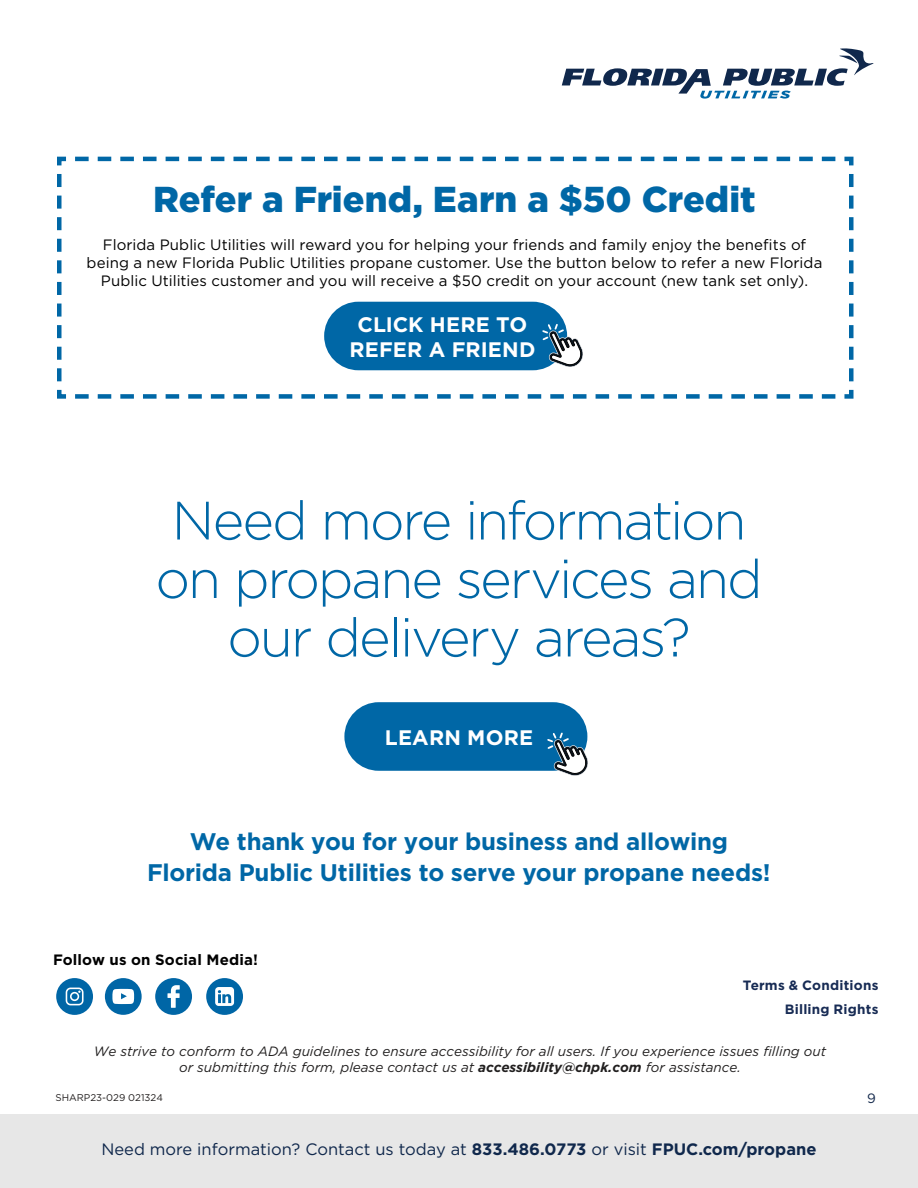
<style>
.page{position:relative;width:918px;height:1188px;background:#fff}
.page>*{position:absolute;margin:0;border:0;box-sizing:border-box;transform-origin:0 0}
.t1{font:300 54px/58.5px "Gotham";letter-spacing:-.04em;color:#0067a6;text-align:center}
.t2{font:900 36px "Gotham";color:#0067a6}
.t3{font:700 24px/31.5px "Gotham";letter-spacing:-.01em;color:#0067a6;text-align:center}
.t4{font:700 21px/25.2px "Gotham";letter-spacing:.01em;color:#fff;text-align:center}
.t5{font:16.5px "Gotham";color:#10284c}
.t6{font:15px/18px "Gotham";letter-spacing:.005em;color:#000;text-align:center}
.t7{font:700 15px "Gotham";letter-spacing:.01em;color:#000}
.t8{font:italic 13.5px/16.2px "Gotham";color:#211f1f;text-align:center}
.t9{font:700 13.5px/24px "Gotham";letter-spacing:.015em;color:#172b54;text-align:right}
.t10{font:13.5px "Gotham";color:#13284b}
.t11{font:9.75px "Gotham";color:#221f1f}
.s1{font-weight:700}
</style>
<div class="page">
<div style="left:0;top:1115px;width:918px;height:73px;background:#e7e7e7"></div>
<svg style="left:562px;top:48px;width:312px;height:51px"></svg>
<svg style="left:57px;top:156px;width:797px;height:243px"></svg>
<div style="left:324px;top:302px;width:243px;height:68px;background:#0067a6;border-radius:34px"></div>
<svg style="left:542px;top:324px;width:41px;height:43px"></svg>
<div style="left:344px;top:702px;width:243px;height:69px;background:#0067a6;border-radius:34px"></div>
<svg style="left:547px;top:733px;width:41px;height:43px"></svg>
<div style="left:56px;top:978px;width:37px;height:37px;background:#0066a6;border-radius:50%"></div>
<svg style="left:66px;top:988px;width:18px;height:17px"></svg>
<div style="left:155px;top:978px;width:37px;height:37px;background:#0066a6;border-radius:50%"></div>
<svg style="left:168px;top:985px;width:12px;height:23px"></svg>
<div style="left:206px;top:978px;width:37px;height:37px;background:#0066a6;border-radius:50%"></div>
<svg style="left:215px;top:987px;width:19px;height:19px"></svg>
<div style="left:105px;top:978px;width:37px;height:37px;background:#0066a6;border-radius:50%"></div>
<svg style="left:112px;top:989px;width:22px;height:15px"></svg>
<p class="t2" style="left:153px;top:174px;width:604px">Refer a Friend, Earn a $50 Credit</p>
<p class="t6" style="left:87px;top:235px;width:737px">Florida Public Utilities will reward you for helping your friends and family enjoy the benefts of being a new Florida Public Utilities propane customer. Use the button below to refer a new Florida<br>Public Utilities customer and you will receive a $50 credit on your account (new tank set only).</p>
<p class="t4" style="left:349px;top:312px;width:188px">CLICK HERE TO<br>REFER A FRIEND</p>
<h2 class="t1" style="left:155px;top:490px;width:609px">Need more information on propane services and our delivery areas?</h2>
<h2 class="t4" style="left:385px;top:724px;width:150px">LEARN MORE</h2>
<h2 class="t3" style="left:147px;top:825px;width:625px">We thank you for your business and allowing<br>Florida Public Utilities to serve your propane needs!</h2>
<p class="t7" style="left:53px;top:950px;width:206px">Follow us on Social Media!</p>
<p class="t9" style="left:743px;top:974px;width:137px">Terms &amp; Conditions<br>Billing Rights</p>
<p class="t8" style="left:94px;top:1042px;width:734px">We strive to conform to ADA guidelines to ensure accessibility for all users. If you experience issues filling out or submitting this form, please contact us at <span class="s1">accessibility@chpk.com</span> for assistance.</p>
<p class="t11" style="left:56px;top:1091px;width:109px">SHARP23-029 021324</p>
<p class="t10" style="left:867px;top:1089px;width:10px">9</p>
<p class="t5" style="left:101px;top:1138px;width:717px">Need more information? Contact us today at <span class="s1">833.486.0773</span> or visit <span class="s1">FPUC.com/propane</span></p>
</div>
